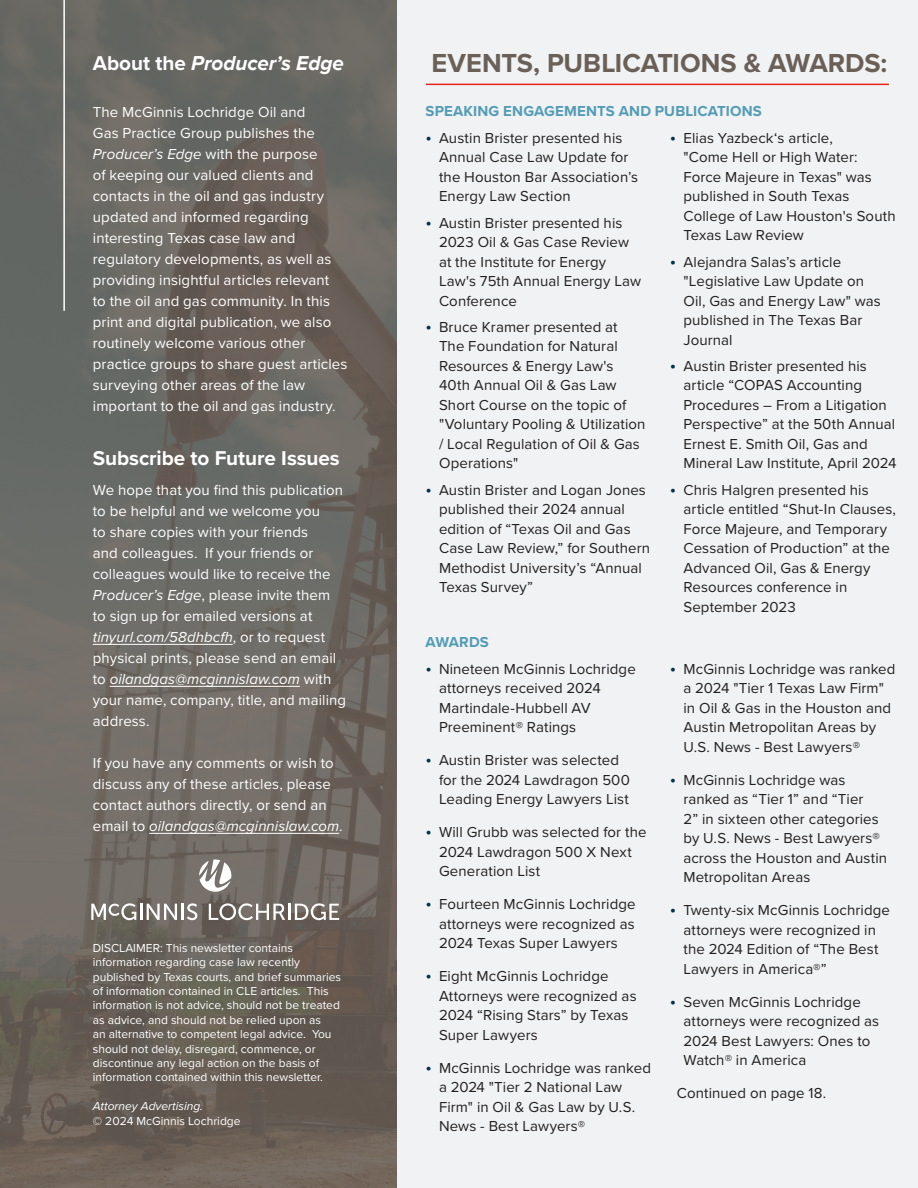
<style>
.page{position:relative;width:918px;height:1188px;background:#fff}
.page>*{position:absolute;margin:0;border:0;box-sizing:border-box;transform-origin:0 0}
.H3__align_center{font:700 27px "Proxima Nova";color:#6a6058}
.H3__align_center-2{font:700 20.7px "Proxima Nova";letter-spacing:-.005em;color:#fff}
.H3__align_center-3{font:italic 700 20.7px "Proxima Nova A";letter-spacing:-.005em;color:#fff}
.Body_Text__bullets{font:15px/19.5px "Proxima Nova";letter-spacing:.005em;color:#231f20}
.Body_Text__align_left{font:15px/21px "Proxima Nova";letter-spacing:.005em;color:#fff}
.Body_Text__bullets-2{font:700 15px "Proxima Nova";letter-spacing:.01em;color:#549cb6}
.t1{font:12px/14.4px "Proxima Nova";color:#fff}
.s1{font-family:"Proxima Nova";font-style:normal}
.s2{font-style:italic}
.s3{font-size:18px;color:#00334c}
</style>
<div class="page">
<svg style="left:0;top:0;width:398px;height:1188px;background:#6a6660"></svg>
<svg style="left:209px;top:903px;width:130px;height:17px"></svg>
<hr style="left:181px;top:904px;width:3px;height:16px;background:#fff">
<svg style="left:187px;top:903px;width:10px;height:17px"></svg>
<svg style="left:91px;top:903px;width:86px;height:17px"></svg>
<svg style="left:199px;top:860px;width:32px;height:33px"></svg>
<div style="left:398px;top:0;width:520px;height:1188px;background:#f0f2f3"></div>
<hr style="left:426px;top:84px;width:463px;height:1px;background:#e72419">
<hr style="left:63px;top:0;width:2px;height:311px;background:#fff">
<hr style="left:93px;top:644px;width:140px;height:1px;background:#fff">
<hr style="left:110px;top:686px;width:190px;height:1px;background:#fff">
<hr style="left:149px;top:833px;width:190px;height:1px;background:#fff">
<p class="H3__align_center-3" style="left:93px;top:52px;width:253px"><span class="s1">About the</span> Producer’s Edge</p>
<p class="H3__align_center" style="left:431px;top:43px;width:457px">EVENTS, PUBLICATIONS &amp; AWARDS:</p>
<p class="Body_Text__align_left" style="left:93px;top:101px;width:214px">The McGinnis Lochridge Oil and</p>
<p class="Body_Text__bullets-2" style="left:426px;top:100px;width:338px">SPEAKING ENGAGEMENTS AND PUBLICATIONS</p>
<p class="Body_Text__align_left" style="left:93px;top:122px;width:256px">Gas Practice Group publishes the <span class="s2">Producer’s Edge</span> with the purpose<br>of keeping our valued clients and contacts in the oil and gas industry updated and informed regarding interesting Texas case law and regulatory developments, as well as providing insightful articles relevant<br>to the oil and gas community. In this print and digital publication, we also routinely welcome various other practice groups to share guest articles surveying other areas of the law important to the oil and gas industry.</p>
<p class="H3__align_center-2" style="left:93px;top:443px;width:249px">Subscribe to Future Issues</p>
<p class="Body_Text__align_left" style="left:93px;top:479px;width:255px">We hope that you find this publication to be helpful and we welcome you<br>to share copies with your friends<br>and colleagues. If your friends or colleagues would like to receive the <span class="s2">Producer’s Edge</span>, please invite them to sign up for emailed versions at <span class="s2">tinyurl.com/58dhbcfh</span>, or to request physical prints, please send an email to <span class="s2">oilandgas@mcginnislaw.com</span> with your name, company, title, and mailing address.</p>
<p class="Body_Text__align_left" style="left:93px;top:752px;width:251px">If you have any comments or wish to discuss any of these articles, please contact authors directly, or send an email to <span class="s2">oilandgas@mcginnislaw.com</span>.</p>
<p class="Body_Text__bullets" style="left:683px;top:127px;width:214px;text-indent:-14px"><span class="s3">•</span> Elias Yazbeck‘s article,<br>"Come Hell or High Water:<br>Force Majeure in Texas" was published in South Texas<br>College of Law Houston's South<br>Texas Law Review</p>
<p class="Body_Text__bullets" style="left:683px;top:251px;width:199px;text-indent:-14px"><span class="s3">•</span> Alejandra Salas’s article "Legislative Law Update on<br>Oil, Gas and Energy Law" was published in The Texas Bar<br>Journal</p>
<p class="Body_Text__bullets" style="left:683px;top:355px;width:214px;text-indent:-14px"><span class="s3">•</span> Austin Brister presented his article “COPAS Accounting<br>Procedures – From a Litigation<br>Perspective” at the 50th Annual<br>Ernest E. Smith Oil, Gas and<br>Mineral Law Institute, April 2024</p>
<p class="Body_Text__bullets" style="left:683px;top:479px;width:214px;text-indent:-14px"><span class="s3">•</span> Chris Halgren presented his article entitled “Shut-In Clauses,<br>Force Majeure, and Temporary<br>Cessation of Production” at the<br>Advanced Oil, Gas &amp; Energy<br>Resources conference in<br>September 2023</p>
<p class="Body_Text__bullets" style="left:439px;top:127px;width:201px;text-indent:-14px"><span class="s3">•</span> Austin Brister presented his<br>Annual Case Law Update for the Houston Bar Association’s<br>Energy Law Section</p>
<p class="Body_Text__bullets" style="left:439px;top:212px;width:204px;text-indent:-14px"><span class="s3">•</span> Austin Brister presented his<br>2023 Oil &amp; Gas Case Review at the Institute for Energy<br>Law's 75th Annual Energy Law<br>Conference</p>
<p class="Body_Text__bullets" style="left:439px;top:316px;width:208px;text-indent:-14px"><span class="s3">•</span> Bruce Kramer presented at<br>The Foundation for Natural<br>Resources &amp; Energy Law's<br>40th Annual Oil &amp; Gas Law<br>Short Course on the topic of "Voluntary Pooling &amp; Utilization / Local Regulation of Oil &amp; Gas<br>Operations"</p>
<p class="Body_Text__bullets" style="left:439px;top:479px;width:213px;text-indent:-14px"><span class="s3">•</span> Austin Brister and Logan Jones published their 2024 annual edition of “Texas Oil and Gas<br>Case Law Review,” for Southern<br>Methodist University’s “Annual<br>Texas Survey”</p>
<p class="Body_Text__bullets-2" style="left:426px;top:631px;width:65px">AWARDS</p>
<p class="Body_Text__bullets" style="left:439px;top:658px;width:198px;text-indent:-14px"><span class="s3">•</span> Nineteen McGinnis Lochridge attorneys received 2024<br>Martindale-Hubbell AV<br>Preeminent® Ratings</p>
<p class="Body_Text__bullets" style="left:439px;top:750px;width:192px;text-indent:-14px"><span class="s3">•</span> Austin Brister was selected for the 2024 Lawdragon 500<br>Leading Energy Lawyers List</p>
<p class="Body_Text__bullets" style="left:439px;top:822px;width:209px;text-indent:-14px"><span class="s3">•</span> Will Grubb was selected for the<br>2024 Lawdragon 500 X Next<br>Generation List</p>
<p class="Body_Text__bullets" style="left:439px;top:894px;width:198px;text-align:justify;text-indent:-14px"><span class="s3">•</span> Fourteen McGinnis Lochridge attorneys were recognized as 2024 Texas Super Lawyers</p>
<p class="Body_Text__bullets" style="left:439px;top:966px;width:199px;text-indent:-14px"><span class="s3">•</span> Eight McGinnis Lochridge<br>Attorneys were recognized as<br>2024 “Rising Stars” by Texas<br>Super Lawyers</p>
<p class="Body_Text__bullets" style="left:439px;top:1057px;width:213px;text-indent:-14px"><span class="s3">•</span> McGinnis Lochridge was ranked a 2024 "Tier 2 National Law<br>Firm" in Oil &amp; Gas Law by U.S.<br>News - Best Lawyers®</p>
<p class="Body_Text__bullets" style="left:683px;top:658px;width:213px;text-indent:-14px"><span class="s3">•</span> McGinnis Lochridge was ranked a 2024 "Tier 1 Texas Law Firm" in Oil &amp; Gas in the Houston and<br>Austin Metropolitan Areas by<br>U.S. News - Best Lawyers®</p>
<p class="Body_Text__bullets" style="left:683px;top:769px;width:205px;text-indent:-14px"><span class="s3">•</span> McGinnis Lochridge was ranked as “Tier 1” and “Tier<br>2” in sixteen other categories by U.S. News - Best Lawyers® across the Houston and Austin<br>Metropolitan Areas</p>
<p class="Body_Text__bullets" style="left:683px;top:900px;width:208px;text-indent:-14px"><span class="s3">•</span> Twenty-six McGinnis Lochridge attorneys were recognized in the 2024 Edition of “The Best<br>Lawyers in America®”</p>
<p class="Body_Text__bullets" style="left:683px;top:991px;width:197px;text-indent:-14px"><span class="s3">•</span> Seven McGinnis Lochridge attorneys were recognized as<br>2024 Best Lawyers: Ones to<br>Watch® in America</p>
<p class="Body_Text__bullets" style="left:677px;top:1083px;width:151px">Continued on page 18.</p>
<p class="t1" style="left:93px;top:940px;width:250px">DISCLAIMER: This newsletter contains information regarding case law recently published by Texas courts, and brief summaries of information contained in CLE articles. This information is not advice, should not be treated as advice, and should not be relied upon as<br>an alternative to competent legal advice. You should not delay, disregard, commence, or discontinue any legal action on the basis of information contained within this newsletter.</p>
<p class="t1" style="left:93px;top:1098px;width:149px"><span class="s2">Attorney Advertising.<br></span>© 2024 McGinnis Lochridge</p>
</div>
